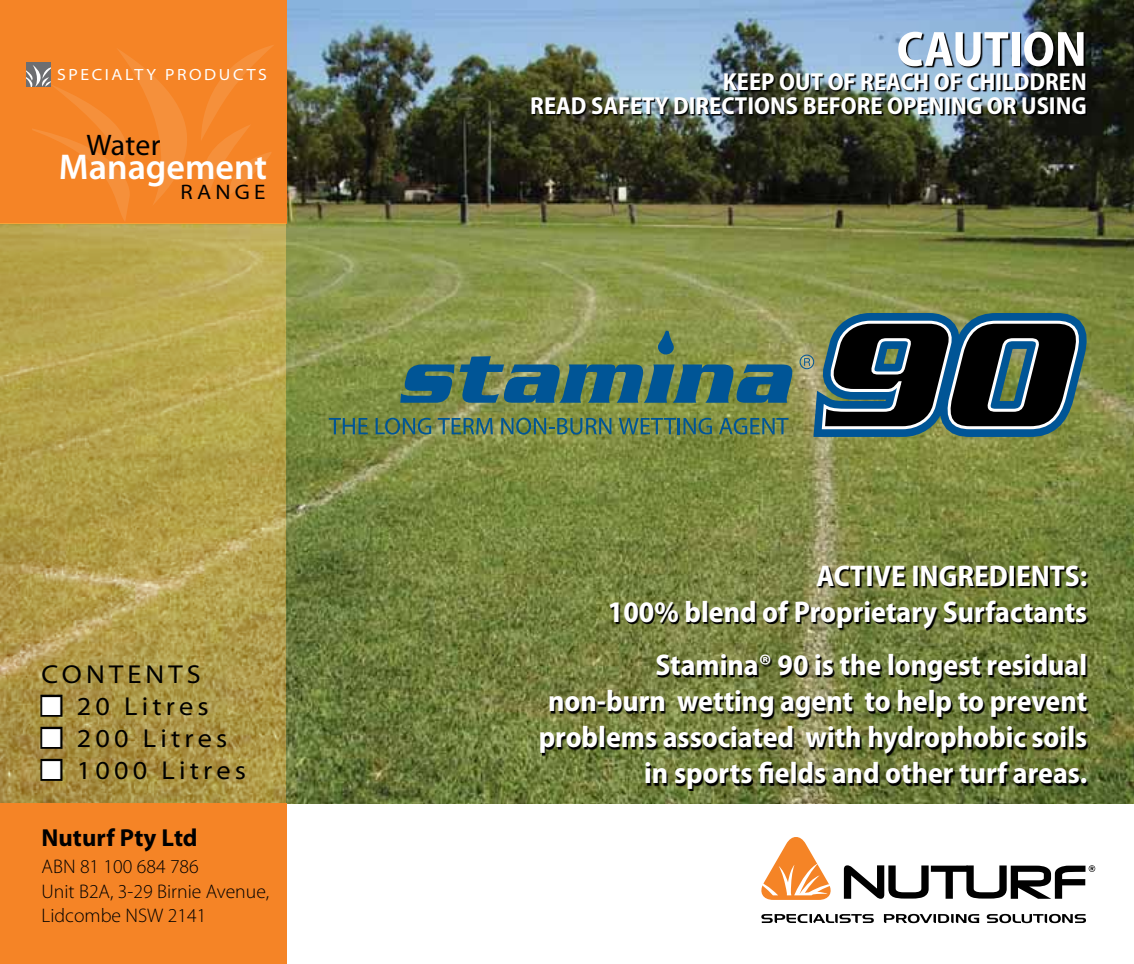
<style>
.page{position:relative;width:1134px;height:964px;background:#fff}
.page>*{position:absolute;margin:0;border:0;box-sizing:border-box;transform-origin:0 0}
.t1{font:700 semi-condensed 50px "Myriad Pro";color:#fff}
.t2{font:600 36px "Myriad Pro";color:#fff}
.t3{font:700 semi-condensed 30px/36px "Myriad Pro";color:#fff;text-align:right}
.t4{font:29.8px "Myriad Pro";letter-spacing:.005em;color:#000}
.t5{font:semi-expanded 26px "Myriad Pro";letter-spacing:.16em;color:#000}
.t6{font:700 semi-condensed 24.6px/24px "Myriad Pro";color:#fff;text-align:right}
.t7{font:700 24.6px "Myriad Pro";color:#000}
.t8{font:semi-expanded 21px "Myriad Pro";letter-spacing:.2em;color:#000}
.t9{font:300 19.8px/24.6px "Myriad Pro";color:#000}
.t10{font:semi-expanded 16.2px "Myriad Pro";letter-spacing:.16em;color:#fff}
.s1{color:#fff}
</style>
<div class="page">
<img style="left:286px;top:0;width:848px;height:803px">
<svg style="left:761px;top:837px;width:70px;height:63px"></svg>
<svg style="left:761px;top:914px;width:113px;height:9px"></svg>
<svg style="left:884px;top:914px;width:95px;height:9px"></svg>
<svg style="left:987px;top:914px;width:99px;height:9px"></svg>
<svg style="left:844px;top:865px;width:251px;height:34px"></svg>
<svg style="left:542px;top:567px;width:546px;height:224px;background:#5e6733"></svg>
<img style="left:533px;top:33px;width:554px;height:82px">
<div style="left:0;top:0;width:286px;height:223px;background:#f58426"></div>
<svg style="left:0;top:223px;width:286px;height:580px;background:#b39f4c"></svg>
<svg style="left:26px;top:45px;width:248px;height:176px"></svg>
<div style="left:0;top:803px;width:286px;height:161px;background:#f58426"></div>
<div style="left:40px;top:695px;width:22px;height:22px;border:4px solid #000"></div>
<div style="left:40px;top:727px;width:22px;height:22px;border:4px solid #000"></div>
<div style="left:40px;top:759px;width:22px;height:22px;border:4px solid #000"></div>
<svg style="left:329px;top:418px;width:39px;height:16px"></svg>
<svg style="left:376px;top:418px;width:55px;height:16px"></svg>
<svg style="left:438px;top:418px;width:55px;height:16px"></svg>
<svg style="left:501px;top:418px;width:110px;height:16px;background:#567c5e"></svg>
<svg style="left:619px;top:418px;width:93px;height:16px"></svg>
<svg style="left:719px;top:418px;width:69px;height:16px"></svg>
<svg style="left:400px;top:329px;width:394px;height:74px;background:#5a7f66"></svg>
<svg style="left:803px;top:308px;width:278px;height:133px;background:#384f50"></svg>
<div style="left:800px;top:355px;width:14px;height:14px;border:1px solid #005596;border-radius:50%"></div>
<p class="t10" style="left:57px;top:66px;width:211px">SPECIALTY PRODUCTS</p>
<p class="t4" style="left:86px;top:128px;width:76px">Water</p>
<p class="t2" style="left:59px;top:147px;width:210px">Management</p>
<p class="t8" style="left:180px;top:180px;width:86px">RANGE</p>
<p class="t5" style="left:42px;top:659px;width:161px">CONTENTS</p>
<p class="t5" style="left:42px;top:691px;width:169px"><span class="s1">■</span> 20 Litres</p>
<p class="t5" style="left:42px;top:724px;width:187px"><span class="s1">■</span> 200 Litres</p>
<p class="t5" style="left:42px;top:756px;width:206px"><span class="s1">■</span> 1000 Litres</p>
<p class="t7" style="left:42px;top:824px;width:158px">Nuturf Pty Ltd</p>
<p class="t9" style="left:42px;top:854px;width:229px">ABN 81 100 684 786<br>Unit B2A, 3-29 Birnie Avenue,<br>Lidcombe NSW 2141</p>
<h1 class="t1" style="left:897px;top:21px;width:192px">CAUTION</h1>
<p class="t6" style="left:530px;top:70px;width:558px">KEEP OUT OF REACH OF CHILDDREN<br>READ SAFETY DIRECTIONS BEFORE OPENING OR USING</p>
<p class="t3" style="left:608px;top:558px;width:481px">ACTIVE INGREDIENTS:<br>100% blend of Proprietary Surfactants</p>
<p class="t3" style="left:539px;top:647px;width:550px">Stamina® 90 is the longest residual non-burn wetting agent to help to prevent problems associated with hydrophobic soils in sports fields and other turf areas.</p>
</div>
